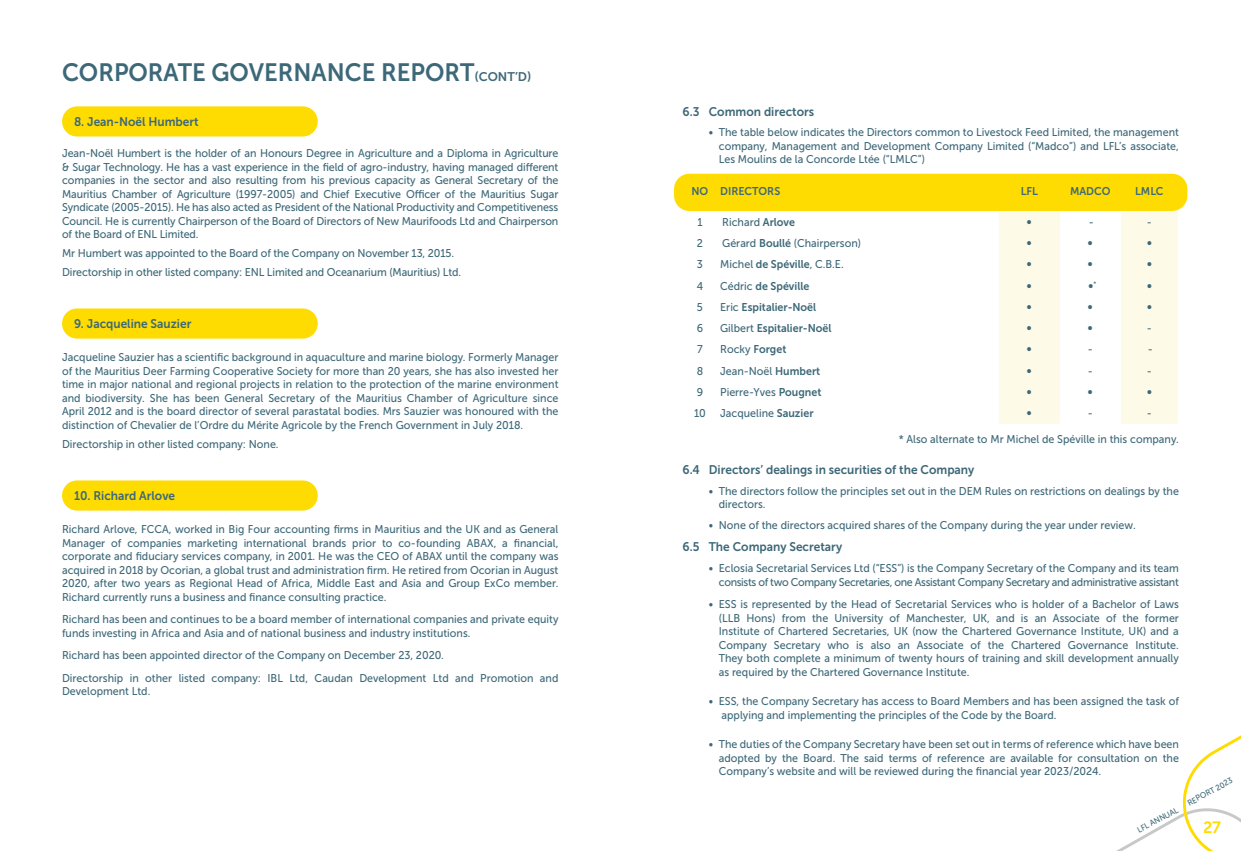
<style>
.page{position:relative;width:1241px;height:851px;background:#fff}
.page>*{position:absolute;margin:0;border:0;box-sizing:border-box;transform-origin:0 0}
.t1{font:25px "Museo Sans 700";color:#3d6878;scale:.95 1}
.t2{font:16.25px "Museo Sans 700";color:#ffdc01}
.t3{font:12.5px "Museo Sans 700";color:#3d6878;scale:.95 1}
.t4{font:11.25px/13.5px "Museo Sans 500";color:#3d6878;text-align:justify;scale:.95 1}
.t5{font:11.25px/13.5px "Museo Sans 500";letter-spacing:-.03em;color:#3d6878;text-align:right;scale:.95 1}
.t6{font:11.25px "Museo Sans 700";color:#3d6878;scale:.95 1}
.t7{font:8.12px "Museo Sans 500";color:#3d6878;scale:.95 1}
.s1{font-size:12.5px}
.s2{font-family:"Museo Sans 700"}
.s3{font-family:"Museo Sans 500"}
</style>
<div class="page">
<svg style="left:1118px;top:736px;width:122px;height:114px"></svg>
<div style="left:62px;top:106px;width:256px;height:30px;background:#ffdc01;border-radius:15px"></div>
<div style="left:62px;top:308px;width:256px;height:30px;background:#ffdc01;border-radius:15px"></div>
<div style="left:62px;top:480px;width:256px;height:30px;background:#ffdc01;border-radius:15px"></div>
<div style="left:674px;top:174px;width:513px;height:37px;background:#ffdc01;border-radius:15px"></div>
<svg style="left:999px;top:211px;width:178px;height:212px"></svg>
<p class="t1" style="left:62px;top:58px;width:495px">CORPORATE GOVERNANCE REPORT<span class="s1">(CONT’D)</span></p>
<p class="t3" style="left:74px;top:115px;width:133px">8. Jean-Noël Humbert</p>
<p class="t4" style="left:62px;top:147px;width:524px">Jean-Noël Humbert is the holder of an Honours Degree in Agriculture and a Diploma in Agriculture &amp; Sugar Technology. He has a vast experience in the field of agro-industry, having managed different companies in the sector and also resulting from his previous capacity as General Secretary of the Mauritius Chamber of Agriculture (1997-2005) and Chief Executive Officer of the Mauritius Sugar Syndicate (2005-2015). He has also acted as President of the National Productivity and Competitiveness Council. He is currently Chairperson of the Board of Directors of New Maurifoods Ltd and Chairperson of the Board of ENL Limited.</p>
<p class="t4" style="left:62px;top:246px;width:414px">Mr Humbert was appointed to the Board of the Company on November 13, 2015.</p>
<p class="t4" style="left:62px;top:265px;width:421px">Directorship in other listed company: ENL Limited and Oceanarium (Mauritius) Ltd.</p>
<p class="t3" style="left:74px;top:316px;width:125px">9. Jacqueline Sauzier</p>
<p class="t4" style="left:62px;top:350px;width:524px">Jacqueline Sauzier has a scientific background in aquaculture and marine biology. Formerly Manager of the Mauritius Deer Farming Cooperative Society for more than 20 years, she has also invested her time in major national and regional projects in relation to the protection of the marine environment and biodiversity. She has been General Secretary of the Mauritius Chamber of Agriculture since April 2012 and is the board director of several parastatal bodies. Mrs Sauzier was honoured with the distinction of Chevalier de l’Ordre du Mérite Agricole by the French Government in July 2018.</p>
<p class="t4" style="left:62px;top:437px;width:229px">Directorship in other listed company: None.</p>
<p class="t3" style="left:74px;top:488px;width:108px">10. Richard Arlove</p>
<p class="t4" style="left:62px;top:522px;width:524px">Richard Arlove, FCCA, worked in Big Four accounting firms in Mauritius and the UK and as General Manager of companies marketing international brands prior to co-founding ABAX, a financial, corporate and fiduciary services company, in 2001. He was the CEO of ABAX until the company was acquired in 2018 by Ocorian, a global trust and administration firm. He retired from Ocorian in August 2020, after two years as Regional Head of Africa, Middle East and Asia and Group ExCo member.<br>Richard currently runs a business and finance consulting practice.</p>
<p class="t4" style="left:62px;top:612px;width:524px">Richard has been and continues to be a board member of international companies and private equity funds investing in Africa and Asia and of national business and industry institutions.</p>
<p class="t4" style="left:62px;top:648px;width:403px">Richard has been appointed director of the Company on December 23, 2020.</p>
<p class="t4" style="left:62px;top:671px;width:524px">Directorship in other listed company: IBL Ltd, Caudan Development Ltd and Promotion and<br>Development Ltd.</p>
<p class="t3" style="left:682px;top:104px;width:140px">6.3 Common directors</p>
<p class="t4" style="left:718px;top:126px;width:486px;text-indent:-10px">• The table below indicates the Directors common to Livestock Feed Limited, the management company, Management and Development Company Limited (“Madco”) and LFL’s associate, Les Moulins de la Concorde Ltée (“LMLC”)</p>
<p class="t6" style="left:691px;top:185px;width:19px">NO</p>
<p class="t6" style="left:720px;top:185px;width:65px">DIRECTORS</p>
<p class="t6" style="left:1020px;top:185px;width:20px">LFL</p>
<p class="t6" style="left:1069px;top:185px;width:44px">MADCO</p>
<p class="t6" style="left:1134px;top:185px;width:31px">LMLC</p>
<p class="t4" style="left:697px;top:215px;width:7px">1</p>
<p class="t4" style="left:722px;top:215px;width:78px">Richard <span class="s2">Arlove</span></p>
<p class="t4" style="left:1026px;top:215px;width:7px">∞</p>
<p class="t4" style="left:1088px;top:215px;width:7px">-</p>
<p class="t4" style="left:1146px;top:215px;width:7px">-</p>
<p class="t4" style="left:696px;top:236px;width:8px">2</p>
<p class="t4" style="left:722px;top:236px;width:148px">Gérard <span class="s2">Boullé</span> (Chairperson)</p>
<p class="t4" style="left:1026px;top:236px;width:7px">∞</p>
<p class="t4" style="left:1087px;top:236px;width:7px">∞</p>
<p class="t4" style="left:1146px;top:236px;width:7px">∞</p>
<p class="t4" style="left:696px;top:258px;width:8px">3</p>
<p class="t4" style="left:720px;top:258px;width:131px">Michel <span class="s2">de Spéville</span>, C.B.E.</p>
<p class="t4" style="left:1026px;top:258px;width:7px">∞</p>
<p class="t4" style="left:1087px;top:258px;width:7px">∞</p>
<p class="t4" style="left:1146px;top:258px;width:7px">∞</p>
<p class="t4" style="left:696px;top:279px;width:8px">4</p>
<p class="t6" style="left:720px;top:279px;width:95px"><span class="s3">Cédric</span> de Spéville</p>
<p class="t4" style="left:1026px;top:279px;width:7px">∞</p>
<p class="t4" style="left:1087px;top:279px;width:10px">∞<sup>*</sup></p>
<p class="t4" style="left:1146px;top:279px;width:7px">∞</p>
<p class="t4" style="left:696px;top:300px;width:8px">5</p>
<p class="t6" style="left:720px;top:301px;width:103px"><span class="s3">Eric</span> Espitalier-Noël</p>
<p class="t4" style="left:1026px;top:300px;width:7px">∞</p>
<p class="t4" style="left:1087px;top:300px;width:7px">∞</p>
<p class="t4" style="left:1146px;top:300px;width:7px">∞</p>
<p class="t4" style="left:696px;top:321px;width:8px">6</p>
<p class="t6" style="left:720px;top:322px;width:119px"><span class="s3">Gilbert</span> Espitalier-Noël</p>
<p class="t4" style="left:1026px;top:321px;width:7px">∞</p>
<p class="t4" style="left:1087px;top:321px;width:7px">∞</p>
<p class="t4" style="left:1146px;top:321px;width:7px">-</p>
<p class="t4" style="left:697px;top:343px;width:7px">7</p>
<p class="t6" style="left:720px;top:343px;width:71px"><span class="s3">Rocky</span> Forget</p>
<p class="t4" style="left:1026px;top:343px;width:7px">∞</p>
<p class="t4" style="left:1087px;top:343px;width:7px">-</p>
<p class="t4" style="left:1147px;top:343px;width:7px">-</p>
<p class="t4" style="left:696px;top:364px;width:8px">8</p>
<p class="t4" style="left:720px;top:364px;width:107px">Jean-Noël <span class="s2">Humbert</span></p>
<p class="t4" style="left:1026px;top:364px;width:7px">∞</p>
<p class="t4" style="left:1087px;top:364px;width:7px">-</p>
<p class="t4" style="left:1146px;top:364px;width:7px">-</p>
<p class="t4" style="left:696px;top:385px;width:8px">9</p>
<p class="t4" style="left:720px;top:385px;width:108px">Pierre-Yves <span class="s2">Pougnet</span></p>
<p class="t4" style="left:1026px;top:385px;width:7px">∞</p>
<p class="t4" style="left:1087px;top:385px;width:7px">∞</p>
<p class="t4" style="left:1146px;top:385px;width:7px">∞</p>
<p class="t4" style="left:694px;top:406px;width:14px">10</p>
<p class="t4" style="left:720px;top:406px;width:100px">Jacqueline <span class="s2">Sauzier</span></p>
<p class="t4" style="left:1026px;top:406px;width:7px">∞</p>
<p class="t4" style="left:1087px;top:406px;width:7px">-</p>
<p class="t4" style="left:1146px;top:406px;width:7px">-</p>
<p class="t4" style="left:898px;top:432px;width:296px">* Also alternate to Mr Michel de Spéville in this company.</p>
<p class="t3" style="left:682px;top:463px;width:309px">6.4 Directors’ dealings in securities of the Company</p>
<p class="t4" style="left:718px;top:484px;width:486px;text-indent:-10px">• The directors follow the principles set out in the DEM Rules on restrictions on dealings by the directors.</p>
<p class="t4" style="left:708px;top:518px;width:451px">• None of the directors acquired shares of the Company during the year under review.</p>
<p class="t3" style="left:682px;top:540px;width:170px">6.5 The Company Secretary</p>
<p class="t5" style="left:708px;top:561px;width:496px">• Eclosia Secretarial Services Ltd (“ESS”) is the Company Secretary of the Company and its team consists of two Company Secretaries, one Assistant Company Secretary and administrative assistant</p>
<p class="t4" style="left:718px;top:597px;width:486px;text-indent:-10px">• ESS is represented by the Head of Secretarial Services who is holder of a Bachelor of Laws (LLB Hons) from the University of Manchester, UK, and is an Associate of the former Institute of Chartered Secretaries, UK (now the Chartered Governance Institute, UK) and a Company Secretary who is also an Associate of the Chartered Governance Institute.<br>They both complete a minimum of twenty hours of training and skill development annually as required by the Chartered Governance Institute.</p>
<p class="t4" style="left:721px;top:694px;width:483px;text-indent:-13px">• ESS, the Company Secretary has access to Board Members and has been assigned the task of applying and implementing the principles of the Code by the Board.</p>
<p class="t4" style="left:718px;top:737px;width:486px;text-indent:-10px">• The duties of the Company Secretary have been set out in terms of reference which have been adopted by the Board. The said terms of reference are available for consultation on the Company’s website and will be reviewed during the financial year 2023/2024.</p>
<p class="t7" style="left:1135px;top:826px;width:49px;rotate:-29deg">LFL ANNUAL</p>
<p class="t7" style="left:1185px;top:799px;width:54px;rotate:-29deg">REPORT 2023</p>
<h2 class="t2" style="left:1203px;top:818px;width:19px">27</h2>
</div>
